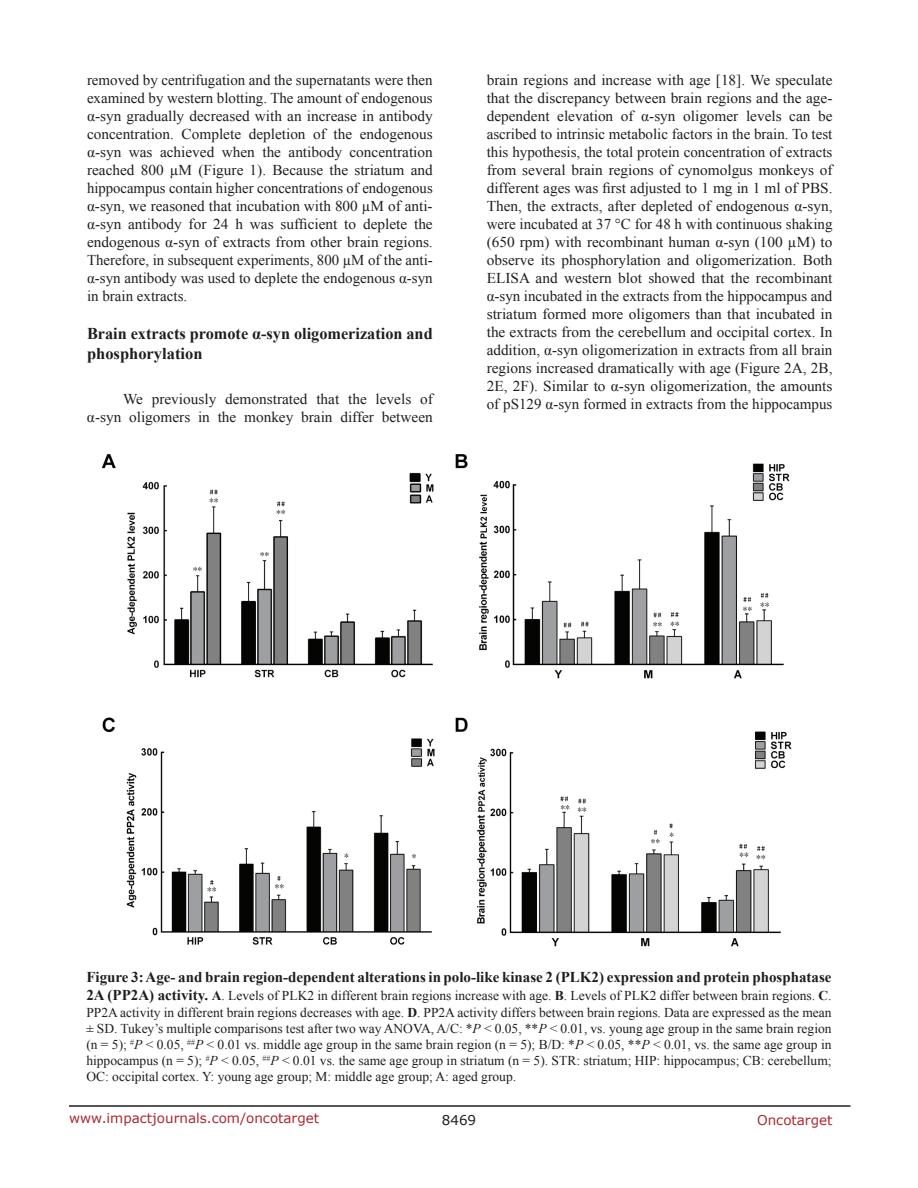
<style>
.page{position:relative;width:918px;height:1188px;background:#fff}
.page>*{position:absolute;margin:0;border:0;box-sizing:border-box;transform-origin:0 0}
.t1{font:700 16.5px/19.8px "Times New Roman";color:#201d20}
.t2{font:15px/18px "Times New Roman";color:#201d20;text-align:justify}
.t3{font:700 15px "Times New Roman";color:#201d20}
.t4{font:13.5px/16.2px "Times New Roman";color:#201d20;text-align:justify}
.t5{font:13.5px "Verdana";color:#ac2830}
.t6{font:13.5px "Verdana";color:#201d20}
.s1{font-weight:700;font-size:15px}
.s2{font-weight:700}
.s3{font-style:italic}
</style>
<div class="page">
<hr style="left:69px;top:1105px;width:781px;height:2px;background:#231f20">
<img style="left:101px;top:454px;width:691px;height:493px">
<p class="t2" style="left:87px;top:71px;width:347px">removed by centrifugation and the supernatants were then examined by western blotting. The amount of endogenous α-syn gradually decreased with an increase in antibody concentration. Complete depletion of the endogenous α-syn was achieved when the antibody concentration reached 800 µM (Figure 1). Because the striatum and hippocampus contain higher concentrations of endogenous α-syn, we reasoned that incubation with 800 µM of anti&shy;α-syn antibody for 24 h was sufficient to deplete the endogenous α-syn of extracts from other brain regions.<br>Therefore, in subsequent experiments, 800 µM of the anti&shy;α-syn antibody was used to deplete the endogenous α-syn in brain extracts.</p>
<p class="t1" style="left:87px;top:323px;width:347px">Brain extracts promote α-syn oligomerization and phosphorylation</p>
<p class="t2" style="left:87px;top:390px;width:347px;text-align:right">We previously demonstrated that the levels of α-syn oligomers in the monkey brain differ between</p>
<p class="t2" style="left:487px;top:71px;width:347px">brain regions and increase with age [18]. We speculate that the discrepancy between brain regions and the age&shy;dependent elevation of α-syn oligomer levels can be ascribed to intrinsic metabolic factors in the brain. To test this hypothesis, the total protein concentration of extracts from several brain regions of cynomolgus monkeys of different ages was first adjusted to 1 mg in 1 ml of PBS.<br>Then, the extracts, after depleted of endogenous α-syn, were incubated at 37 °C for 48 h with continuous shaking (650 rpm) with recombinant human α-syn (100 µM) to observe its phosphorylation and oligomerization. Both ELISA and western blot showed that the recombinant α-syn incubated in the extracts from the hippocampus and striatum formed more oligomers than that incubated in the extracts from the cerebellum and occipital cortex. In addition, α-syn oligomerization in extracts from all brain regions increased dramatically with age (Figure 2A, 2B, 2E, 2F). Similar to α-syn oligomerization, the amounts of pS129 α-syn formed in extracts from the hippocampus</p>
<p class="t3" style="left:86px;top:967px;width:747px">Figure 3: Age- and brain region-dependent alterations in polo-like kinase 2 (PLK2) expression and protein phosphatase</p>
<p class="t4" style="left:86px;top:988px;width:747px"><span class="s1">2A (PP2A) activity.</span> <span class="s2">A</span>. Levels of PLK2 in different brain regions increase with age. <span class="s2">B</span>. Levels of PLK2 differ between brain regions. <span class="s2">C</span>.<br>PP2A activity in different brain regions decreases with age. <span class="s2">D</span>. PP2A activity differs between brain regions. Data are expressed as the mean ± SD. Tukey’s multiple comparisons test after two way ANOVA, A/C: *<span class="s3">P</span> &lt; 0.05, **<span class="s3">P</span> &lt; 0.01, vs. young age group in the same brain region (n = 5); <sup>#</sup><span class="s3">P</span> &lt; 0.05, <sup>##</sup><span class="s3">P</span> &lt; 0.01 vs. middle age group in the same brain region (n = 5); B/D: *<span class="s3">P</span> &lt; 0.05, **<span class="s3">P</span> &lt; 0.01, vs. the same age group in hippocampus (n = 5); <sup>#</sup><span class="s3">P</span> &lt; 0.05, <sup>##</sup><span class="s3">P</span> &lt; 0.01 vs. the same age group in striatum (n = 5). STR: striatum; HIP: hippocampus; CB: cerebellum; OC: occipital cortex. Y: young age group; M: middle age group; A: aged group.</p>
<p class="t5" style="left:69px;top:1109px;width:252px">www.impactjournals.com/oncotarget</p>
<p class="t6" style="left:442px;top:1111px;width:36px">8469</p>
<p class="t5" style="left:757px;top:1111px;width:77px">Oncotarget</p>
</div>
